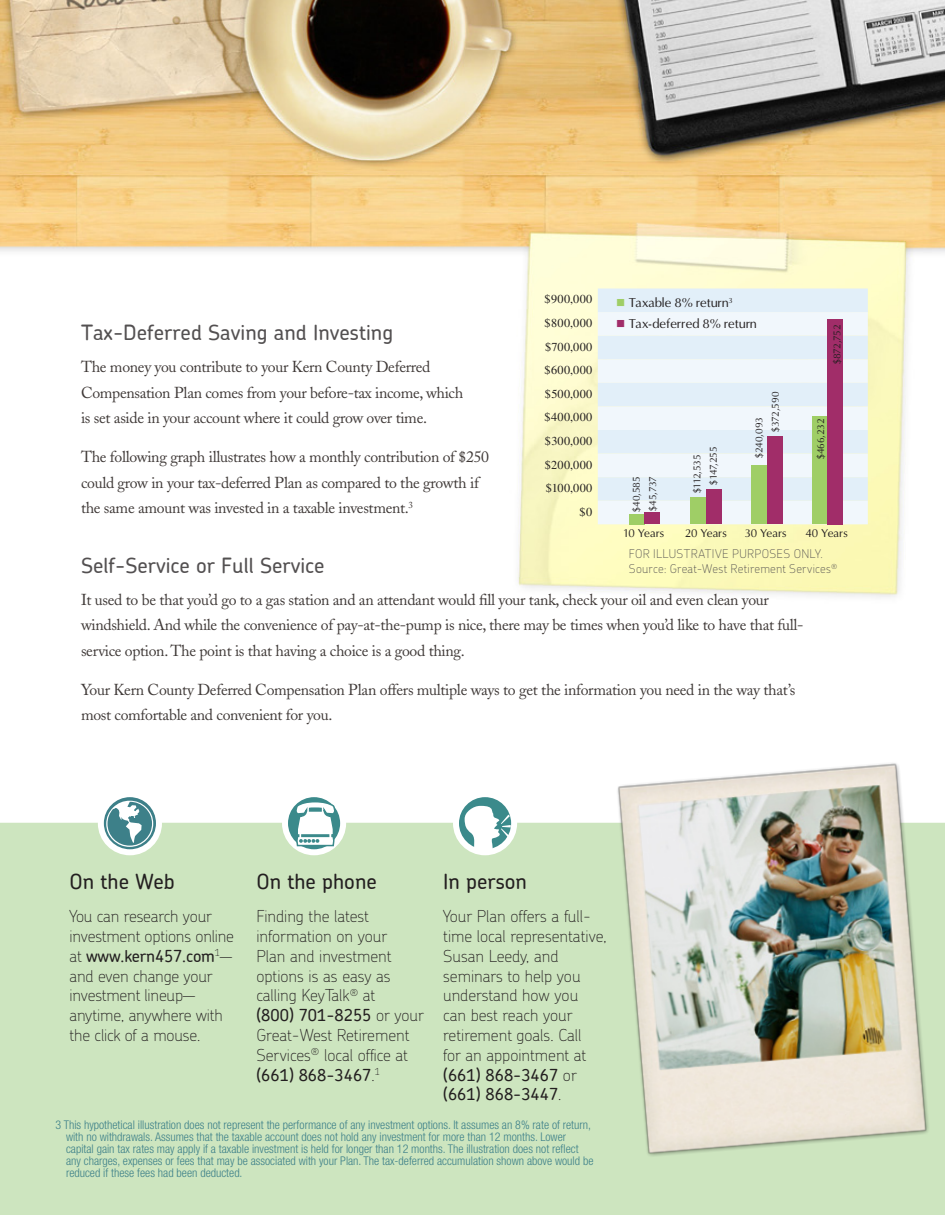
<style>
.page{position:relative;width:945px;height:1215px;background:#fff}
.page>*{position:absolute;margin:0;border:0;box-sizing:border-box;transform-origin:0 0}
.Subhead{font:500 21px "Chevin";color:#535051}
.Subhead-2{font:500 21px "Chevin";color:#231f20}
.t1{font:100 16.5px/19.8px "Chevin";letter-spacing:-.005em;color:#231f20}
.Body_Copy{font:15.75px/25.5px "Adobe Caslon";letter-spacing:-.02em;color:#3f3937}
.t2{font:12.15px "Times";letter-spacing:.035em;color:#231f20}
.t3{font:12.15px "Omni";letter-spacing:.005em;color:#231f20}
.t4{font:300 condensed 12px/12px "Helvetica Neue";color:#3d8089}
.t5{font:100 12px "Chevin";letter-spacing:.02em;color:#535051}
.t6{font:10.8px "Omni";letter-spacing:.005em;color:#231f20}
.t7{font:9.45px "Omni";letter-spacing:-.03em;color:#231f20}
.s1{color:#9fce66}
.s2{color:#a12d69}
.s3{font-weight:500}
</style>
<div class="page">
<img style="left:0;top:0;width:945px;height:823px">
<div style="left:0;top:823px;width:512px;height:392px;background:#cde5bf"></div>
<svg style="left:285px;top:794px;width:58px;height:58px"></svg>
<div style="left:282px;top:791px;width:64px;height:64px;border:6px solid #fff;border-radius:50%"></div>
<svg style="left:294px;top:800px;width:42px;height:47px"></svg>
<svg style="left:101px;top:794px;width:58px;height:58px"></svg>
<div style="left:98px;top:791px;width:64px;height:64px;border:6px solid #fff;border-radius:50%"></div>
<svg style="left:106px;top:801px;width:47px;height:46px"></svg>
<svg style="left:456px;top:794px;width:58px;height:58px"></svg>
<div style="left:453px;top:791px;width:64px;height:64px;border:6px solid #fff;border-radius:50%"></div>
<svg style="left:465px;top:806px;width:46px;height:45px"></svg>
<div style="left:598px;top:288px;width:270px;height:24px;background:#e2eff9"></div>
<svg style="left:598px;top:312px;width:270px;height:212px;fill:#f1f7fc"></svg>
<div style="left:629px;top:514px;width:16px;height:10px;background:#9fce66"></div>
<div style="left:645px;top:513px;width:15px;height:11px;background:#a12d69"></div>
<div style="left:691px;top:497px;width:15px;height:27px;background:#9fce66"></div>
<div style="left:706px;top:489px;width:16px;height:35px;background:#a12d69"></div>
<div style="left:751px;top:465px;width:16px;height:59px;background:#9fce66"></div>
<div style="left:767px;top:437px;width:15px;height:87px;background:#a12d69"></div>
<div style="left:812px;top:417px;width:16px;height:107px;background:#9fce66"></div>
<div style="left:828px;top:319px;width:15px;height:205px;background:#a12d69"></div>
<img style="left:512px;top:699px;width:433px;height:516px">
<p class="Subhead" style="left:81px;top:319px;width:314px">Tax-Deferred Saving and Investing</p>
<p class="Body_Copy" style="left:81px;top:354px;width:384px">The money you contribute to your Kern County Deferred<br>Compensation Plan comes from your before-tax income, which is set aside in your account where it could grow over time.</p>
<p class="Body_Copy" style="left:81px;top:444px;width:410px">The following graph illustrates how a monthly contribution of $250 could grow in your tax-deferred Plan as compared to the growth if the same amount was invested in a taxable investment.<sup>3</sup></p>
<p class="t2" style="left:545px;top:293px;width:49px">$900,000</p>
<p class="t2" style="left:545px;top:316px;width:49px">$800,000</p>
<p class="t2" style="left:545px;top:340px;width:49px">$700,000</p>
<p class="t2" style="left:544px;top:363px;width:49px">$600,000</p>
<p class="t2" style="left:545px;top:387px;width:49px">$500,000</p>
<p class="t2" style="left:545px;top:410px;width:49px">$400,000</p>
<p class="t2" style="left:545px;top:434px;width:49px">$300,000</p>
<p class="t2" style="left:545px;top:458px;width:49px">$200,000</p>
<p class="t2" style="left:546px;top:481px;width:48px">$100,000</p>
<p class="t2" style="left:579px;top:505px;width:14px">$0</p>
<p class="t3" style="left:616px;top:295px;width:118px"><span class="s1">■</span> Taxable 8% return<sup>3</sup></p>
<p class="t3" style="left:616px;top:316px;width:142px"><span class="s2">■</span> Tax-deferred 8% return</p>
<p class="t7" style="left:630px;top:512px;width:37px;rotate:-90deg">$40,585</p>
<p class="t7" style="left:647px;top:511px;width:36px;rotate:-90deg">$45,737</p>
<p class="t7" style="left:691px;top:493px;width:40px;rotate:-90deg">$112,535</p>
<p class="t7" style="left:707px;top:485px;width:39px;rotate:-90deg">$147,255</p>
<p class="t7" style="left:769px;top:432px;width:41px;rotate:-90deg">$372,590</p>
<p class="t7" style="left:753px;top:458px;width:42px;rotate:-90deg">$240,093</p>
<p class="t7" style="left:831px;top:364px;width:41px;rotate:-90deg">$872,752</p>
<p class="t7" style="left:815px;top:459px;width:42px;rotate:-90deg">$466,232</p>
<p class="t6" style="left:622px;top:526px;width:43px">10 Years</p>
<p class="t6" style="left:685px;top:526px;width:44px">20 Years</p>
<p class="t6" style="left:744px;top:526px;width:44px">30 Years</p>
<p class="t6" style="left:805px;top:526px;width:44px">40 Years</p>
<p class="t5" style="left:629px;top:546px;width:196px">FOR ILLUSTRATIVE PURPOSES ONLY.</p>
<p class="t5" style="left:629px;top:561px;width:210px">Source: Great-West Retirement Services<sup>®</sup></p>
<p class="Subhead" style="left:81px;top:552px;width:245px">Self-Service or Full Service</p>
<p class="Body_Copy" style="left:81px;top:587px;width:724px">It used to be that you’d go to a gas station and an attendant would fill your tank, check your oil and even clean your windshield. And while the convenience of pay-at-the-pump is nice, there may be times when you’d like to have that full&shy;service option. The point is that having a choice is a good thing.</p>
<p class="Body_Copy" style="left:81px;top:677px;width:716px">Your Kern County Deferred Compensation Plan offers multiple ways to get the information you need in the way that’s most comfortable and convenient for you.</p>
<p class="Subhead-2" style="left:70px;top:868px;width:107px">On the Web</p>
<p class="t1" style="left:70px;top:906px;width:166px">You can research your investment options online at <span class="s3">www.kern457.com</span><sup>1</sup>— and even change your investment lineup— anytime, anywhere with the click of a mouse.</p>
<p class="Subhead-2" style="left:256px;top:868px;width:122px">On the phone</p>
<p class="t1" style="left:256px;top:906px;width:169px">Finding the latest information on your<br>Plan and investment options is as easy as calling KeyTalk<sup>®</sup> at<br><span class="s3">(800) 701-8255</span> or your<br>Great-West Retirement<br>Services<sup>®</sup> local office at <span class="s3">(661) 868-3467</span>.<sup>1</sup></p>
<p class="Subhead-2" style="left:443px;top:868px;width:85px">In person</p>
<p class="t1" style="left:443px;top:906px;width:165px">Your Plan offers a full&shy;time local representative,<br>Susan Leedy, and seminars to help you understand how you<br>can best reach your retirement goals. Call<br>for an appointment at <span class="s3">(661) 868-3467</span> or <span class="s3">(661) 868-3447</span>.</p>
<p class="t4" style="left:66px;top:1118px;width:529px;text-indent:-10px">3 This hypothetical illustration does not represent the performance of any investment options. It assumes an 8% rate of return, with no withdrawals. Assumes that the taxable account does not hold any investment for more than 12 months. Lower capital gain tax rates may apply if a taxable investment is held for longer than 12 months. The illustration does not reflect any charges, expenses or fees that may be associated with your Plan. The tax-deferred accumulation shown above would be reduced if these fees had been deducted.</p>
</div>
